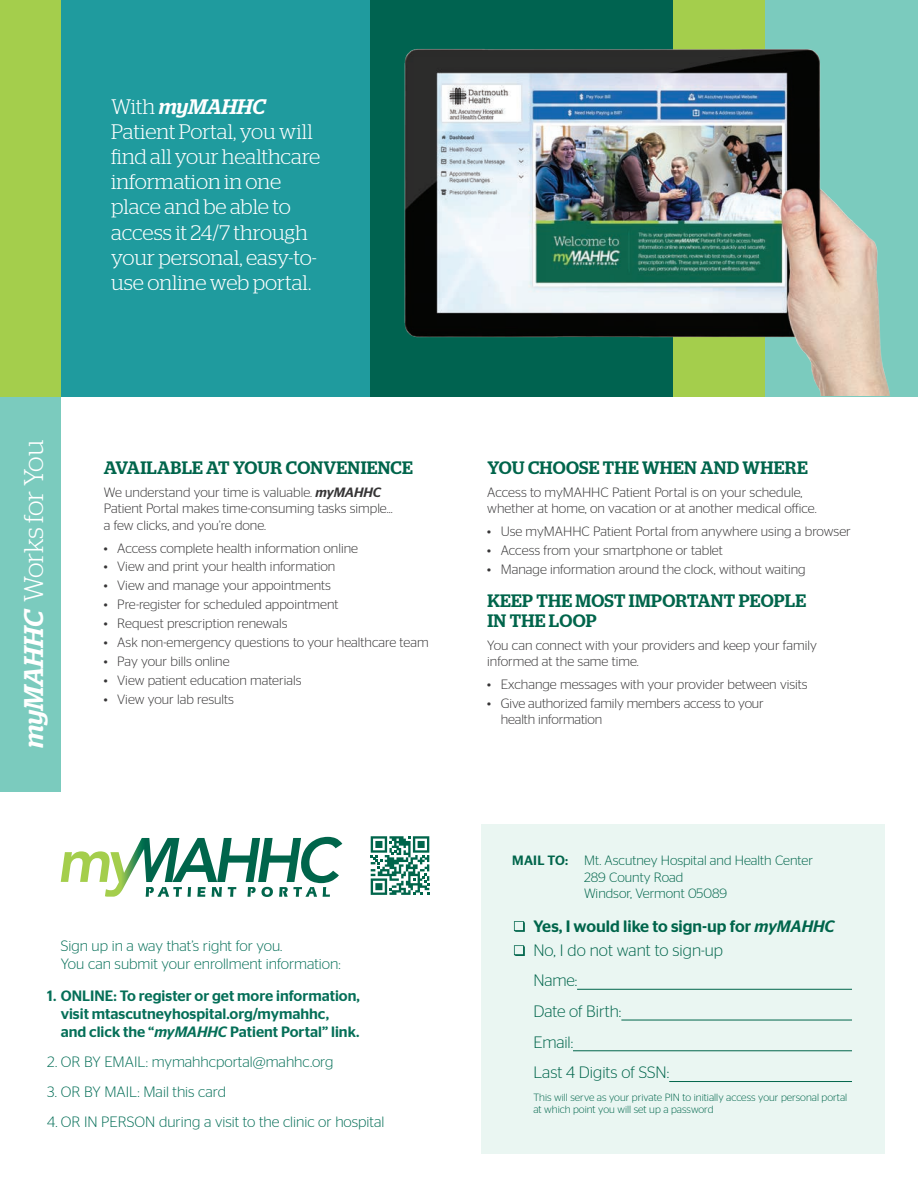
<style>
.page{position:relative;width:918px;height:1188px;background:#fff}
.page>*{position:absolute;margin:0;border:0;box-sizing:border-box;transform-origin:0 0}
.t1{font:300 27px "Stag";letter-spacing:-.025em;color:#fff}
.t2{font:300 21px/25.2px "Stag";letter-spacing:-.005em;color:#fff}
.blue_bullets{font:500 18px/19.5px "Stag";letter-spacing:.02em;color:#00654b}
.t3{font:300 16.5px "Stag Sans";color:#00654b}
.t4{font:500 16.5px "Stag Sans";color:#00654b}
.blue_copy{font:300 15px/18px "Stag Sans";color:#056f58}
.t5{font:500 15px/18px "Stag Sans";color:#056f58}
.blue_copy-2{font:300 13.5px/16.2px "Stag Sans";color:#363536}
.t6{font:300 13.5px/16.2px "Stag Sans";color:#00654b}
.t7{font:300 10.5px/12.6px "Stag Sans";color:#00654b}
.s1{font-weight:500;font-style:italic}
.s2{font-style:italic}
.s3{font-weight:500}
</style>
<div class="page">
<div style="left:481px;top:824px;width:404px;height:330px;background:#eaf6f2"></div>
<div style="left:0;top:396px;width:61px;height:396px;background:#7bcbbe"></div>
<div style="left:686px;top:0;width:232px;height:396px;background:#7bcbbe"></div>
<div style="left:0;top:0;width:177px;height:396px;background:#a4ce4c"></div>
<div style="left:450px;top:0;width:314px;height:396px;background:#a4ce4c"></div>
<div style="left:61px;top:0;width:310px;height:396px;background:#1f9b9e"></div>
<div style="left:371px;top:0;width:302px;height:396px;background:#006350"></div>
<img style="left:404px;top:39px;width:486px;height:357px">
<svg style="left:514px;top:921px;width:11px;height:11px"></svg>
<svg style="left:514px;top:945px;width:11px;height:11px"></svg>
<hr style="left:577px;top:989px;width:275px;height:1px;background:#00654b">
<hr style="left:621px;top:1020px;width:231px;height:1px;background:#00654b">
<hr style="left:573px;top:1051px;width:279px;height:1px;background:#00654b">
<hr style="left:669px;top:1081px;width:183px;height:1px;background:#00654b">
<svg style="left:371px;top:836px;width:58px;height:59px"></svg>
<svg style="left:61px;top:837px;width:281px;height:60px"></svg>
<p class="t2" style="left:111px;top:93px;width:211px">With <span class="s1">myMAHHC<br></span>Patient Portal, you will find all your healthcare information in one place and be able to access it 24/7 through your personal, easy-to&shy;use online web portal.</p>
<p class="t1" style="left:18px;top:748px;width:309px;rotate:-90deg"><span class="s1">myMAHHC</span> Works for You</p>
<p class="blue_bullets" style="left:104px;top:458px;width:310px">AVAILABLE AT YOUR CONVENIENCE</p>
<p class="blue_copy-2" style="left:104px;top:483px;width:290px">We understand your time is valuable. <span class="s1">myMAHHC<br></span>Patient Portal makes time-consuming tasks simple... a few clicks, and you’re done.</p>
<p class="blue_copy-2" style="left:104px;top:539px;width:256px">• Access complete health information online</p>
<p class="blue_copy-2" style="left:104px;top:558px;width:233px">• View and print your health information</p>
<p class="blue_copy-2" style="left:104px;top:577px;width:229px">• View and manage your appointments</p>
<p class="blue_copy-2" style="left:104px;top:595px;width:236px">• Pre-register for scheduled appointment</p>
<p class="blue_copy-2" style="left:104px;top:614px;width:185px">• Request prescription renewals</p>
<p class="blue_copy-2" style="left:104px;top:633px;width:326px">• Ask non-emergency questions to your healthcare team</p>
<p class="blue_copy-2" style="left:104px;top:652px;width:127px">• Pay your bills online</p>
<p class="blue_copy-2" style="left:104px;top:671px;width:199px">• View patient education materials</p>
<p class="blue_copy-2" style="left:104px;top:690px;width:132px">• View your lab results</p>
<p class="blue_copy" style="left:61px;top:936px;width:281px">Sign up in a way that’s right for you.<br>You can submit your enrollment information:</p>
<p class="t5" style="left:61px;top:985px;width:301px;text-indent:-14px">1. ONLINE: To register or get more information, visit mtascutneyhospital.org/mymahhc,<br>and click the “<span class="s2">myMAHHC</span> Patient Portal” link.</p>
<p class="blue_copy" style="left:47px;top:1052px;width:288px">2. OR BY EMAIL: mymahhcportal@mahhc.org</p>
<p class="blue_copy" style="left:47px;top:1082px;width:180px">3. OR BY MAIL: Mail this card</p>
<p class="blue_copy" style="left:47px;top:1112px;width:339px">4. OR IN PERSON during a visit to the clinic or hospital</p>
<p class="blue_bullets" style="left:487px;top:458px;width:322px">YOU CHOOSE THE WHEN AND WHERE</p>
<p class="blue_copy-2" style="left:487px;top:483px;width:331px">Access to myMAHHC Patient Portal is on your schedule, whether at home, on vacation or at another medical office.</p>
<p class="blue_copy-2" style="left:487px;top:523px;width:365px">• Use myMAHHC Patient Portal from anywhere using a browser</p>
<p class="blue_copy-2" style="left:487px;top:541px;width:237px">• Access from your smartphone or tablet</p>
<p class="blue_copy-2" style="left:487px;top:560px;width:320px">• Manage information around the clock, without waiting</p>
<p class="blue_bullets" style="left:487px;top:591px;width:320px">KEEP THE MOST IMPORTANT PEOPLE<br>IN THE LOOP</p>
<p class="blue_copy-2" style="left:487px;top:636px;width:331px">You can connect with your providers and keep your family informed at the same time.</p>
<p class="blue_copy-2" style="left:487px;top:675px;width:322px">• Exchange messages with your provider between visits</p>
<p class="blue_copy-2" style="left:501px;top:694px;width:265px;text-indent:-14px">• Give authorized family members access to your health information</p>
<p class="t6" style="left:512px;top:852px;width:302px"><span class="s3">MAIL TO:</span> Mt. Ascutney Hospital and Health Center</p>
<p class="t6" style="left:584px;top:868px;width:144px">289 County Road<br>Windsor, Vermont 05089</p>
<p class="t4" style="left:533px;top:914px;width:303px">Yes, I would like to sign-up for <span class="s2">myMAHHC</span></p>
<p class="t3" style="left:533px;top:939px;width:191px">No, I do not want to sign-up</p>
<p class="t3" style="left:533px;top:969px;width:45px">Name:</p>
<p class="t3" style="left:533px;top:1000px;width:89px">Date of Birth:</p>
<p class="t3" style="left:533px;top:1031px;width:41px">Email:</p>
<p class="t3" style="left:533px;top:1061px;width:137px">Last 4 Digits of SSN:</p>
<p class="t7" style="left:533px;top:1090px;width:315px">This will serve as your private PIN to initially access your personal portal at which point you will set up a password</p>
</div>
